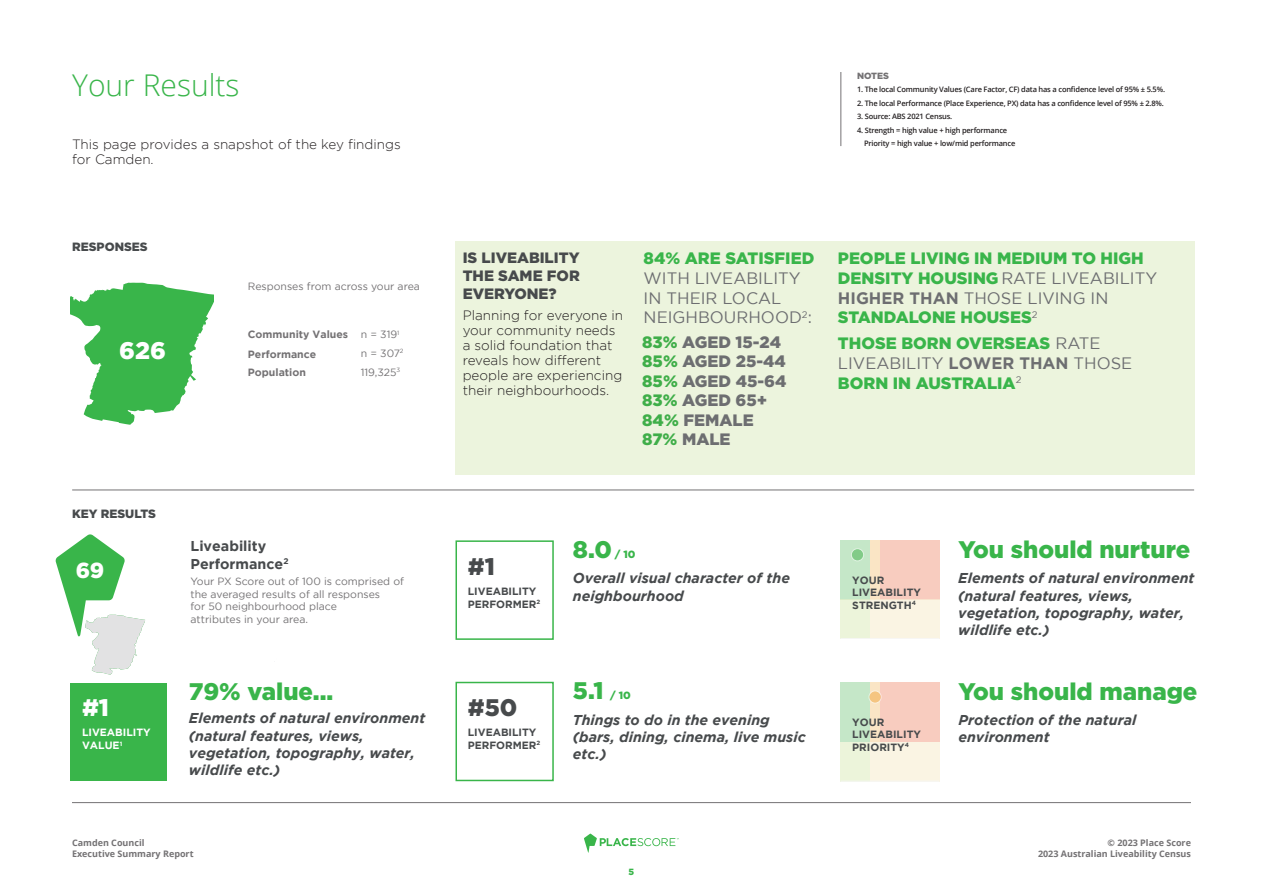
<style>
.page{position:relative;width:1263px;height:893px;background:#fff}
.page>*{position:absolute;margin:0;border:0;box-sizing:border-box;transform-origin:0 0}
.Main_Heading{font:300 30px "Open Sans";color:#39b54a}
.Text_heading_1{font:900 24px "Gotham";color:#39b54a}
.Text_heading_1-2{font:900 24px "Gotham";color:#fff}
.Text_heading_1-3{font:900 24px "Gotham";color:#474a4c}
.t1{font:900 21.75px "Gotham";color:#fff}
.Text_heading_1-4{font:900 16.5px/19.8px "Gotham";color:#39b54a}
.t2{font:900 16.5px/19.5px "Gotham";color:#6d6e71}
.Text_heading_1-5{font:16.5px/19.8px "Gotham";color:#6d6e71}
.Text_heading_1-6{font:900 15px/18px "Gotham";color:#474a4c;text-align:justify}
.Text_heading_1-7{font:italic 700 14.25px/17.1px "Gotham";color:#474a4c}
.Graph_copy{font:700 14.25px/18px "Gotham";color:#474a4c}
.Body_text{font:300 13.5px/15px "Gotham";color:#231f20}
.Graph_Heading_1{font:900 12px "Gotham";color:#474a4c}
.Body_Copy_small{font:10.5px/12.6px "Gotham";color:#747274}
.Text_heading_1-8{font:700 10.5px/12.6px "Gotham";color:#474a4c}
.Body_Copy_small-2{font:700 10.5px "Gotham";color:#747274}
.Text_heading_1-9{font:700 10.5px/12.6px "Gotham";color:#fff}
.Graph_copy-2{font:700 10.5px "Gotham";color:#747274}
.Graph_copy-3{font:10.5px "Gotham";color:#747274}
.Text_heading_1-10{font:900 10.5px "Gotham";color:#39b54a}
.t3{font:700 9px "Open Sans";color:#747274}
.Notes_Heading{font:900 9px "Gotham";color:#747274}
.t4{font:900 9px "Gotham";color:#39b54a}
.Notes_Heading-2{font:600 7.5px/13.5px "Open Sans";letter-spacing:-.025em;color:#231f20}
.s1{font-weight:900;color:#39b54a}
.s2{color:#3fae49}
.s3{font-weight:400;color:#6d6e71}
.s4{font-weight:700;color:#6d6e71}
</style>
<div class="page">
<svg style="left:70px;top:283px;width:143px;height:142px"></svg>
<svg style="left:55px;top:534px;width:90px;height:140px"></svg>
<div style="left:455px;top:241px;width:739px;height:234px;background:#ecf4dd"></div>
<svg style="left:584px;top:834px;width:95px;height:19px"></svg>
<hr style="left:72px;top:802px;width:1119px;height:1px;background:#747274">
<hr style="left:72px;top:490px;width:1122px;height:1px;background:#747274">
<div style="left:70px;top:683px;width:97px;height:98px;background:#39b54a"></div>
<div style="left:455px;top:540px;width:99px;height:100px;border:2px solid #39b54a"></div>
<div style="left:455px;top:682px;width:99px;height:99px;border:2px solid #39b54a"></div>
<div style="left:840px;top:540px;width:30px;height:59px;background:#c5e7c8"></div>
<div style="left:870px;top:540px;width:10px;height:59px;background:#fae5c5"></div>
<div style="left:880px;top:540px;width:59px;height:59px;background:#f8ccbf"></div>
<div style="left:840px;top:599px;width:30px;height:40px;background:#ecf4da"></div>
<div style="left:870px;top:599px;width:69px;height:40px;background:#faf4e3"></div>
<hr style="left:840px;top:638px;width:99px;height:1px;background:#eff0f1">
<div style="left:851px;top:549px;width:13px;height:12px;background:#82cb88;border-radius:50%"></div>
<div style="left:851px;top:548px;width:13px;height:13px;border:1px solid #fff;border-radius:50%"></div>
<div style="left:840px;top:683px;width:30px;height:59px;background:#c5e7c8"></div>
<div style="left:870px;top:683px;width:10px;height:59px;background:#fae5c5"></div>
<div style="left:880px;top:683px;width:59px;height:59px;background:#f8ccbf"></div>
<div style="left:840px;top:742px;width:30px;height:39px;background:#ecf4da"></div>
<div style="left:870px;top:742px;width:69px;height:39px;background:#faf4e3"></div>
<hr style="left:840px;top:781px;width:99px;height:1px;background:#eff0f1">
<hr style="left:840px;top:72px;width:1px;height:74px;background:#747274">
<div style="left:869px;top:691px;width:12px;height:12px;background:#f5c581;border-radius:50%"></div>
<div style="left:869px;top:691px;width:12px;height:12px;border:1px solid #fff;border-radius:50%"></div>
<p class="Main_Heading" style="left:72px;top:64px;width:169px">Your Results</p>
<p class="Body_text" style="left:72px;top:137px;width:330px">This page provides a snapshot of the key findings for Camden.</p>
<p class="Notes_Heading" style="left:857px;top:70px;width:34px">NOTES</p>
<p class="Notes_Heading-2" style="left:857px;top:82px;width:309px">1. The local Community Values (Care Factor, CF) data has a confidence level of 95% ± 5.5%.</p>
<p class="Notes_Heading-2" style="left:857px;top:96px;width:308px">2. The local Performance (Place Experience, PX) data has a confidence level of 95% ± 2.8%.</p>
<p class="Notes_Heading-2" style="left:857px;top:109px;width:97px">3. Source: ABS 2021 Census.</p>
<p class="Notes_Heading-2" style="left:864px;top:123px;width:153px;text-indent:-7px">4. Strength = high value + high performance<br>Priority = high value + low/mid performance</p>
<p class="Graph_Heading_1" style="left:72px;top:240px;width:77px">RESPONSES</p>
<p class="Text_heading_1-2" style="left:119px;top:336px;width:48px">626</p>
<p class="Graph_Heading_1" style="left:72px;top:506px;width:86px">KEY RESULTS</p>
<p class="t1" style="left:76px;top:558px;width:30px">69</p>
<p class="Body_Copy_small" style="left:248px;top:280px;width:174px">Responses from across your area</p>
<p class="Body_Copy_small-2" style="left:248px;top:328px;width:102px">Community Values</p>
<p class="Graph_copy-2" style="left:248px;top:366px;width:60px">Population</p>
<p class="Body_Copy_small-2" style="left:248px;top:348px;width:70px">Performance</p>
<p class="Body_Copy_small" style="left:361px;top:328px;width:40px">n = 319<sup>1</sup></p>
<p class="Body_Copy_small" style="left:361px;top:346px;width:44px">n = 307<sup>2</sup></p>
<p class="Graph_copy-3" style="left:361px;top:366px;width:41px">119,325<sup>3</sup></p>
<p class="Text_heading_1-6" style="left:463px;top:248px;width:119px">IS LIVEABILITY THE SAME FOR EVERYONE?</p>
<p class="Body_text" style="left:463px;top:308px;width:162px">Planning for everyone in your community needs a solid foundation that reveals how different people are experiencing their neighbourhoods.</p>
<p class="Text_heading_1-5" style="left:644px;top:248px;width:172px"><span class="s1">84% ARE SATISFIED<br></span>WITH LIVEABILITY<br>IN THEIR LOCAL<br>NEIGHBOURHOOD<sup>2</sup>:</p>
<p class="t2" style="left:642px;top:332px;width:146px"><span class="s2">83%</span> AGED 15-24<br><span class="s2">85%</span> AGED 25-44<br><span class="s2">85%</span> AGED 45-64<br><span class="s2">83%</span> AGED 65+<br><span class="s2">84%</span> FEMALE<br><span class="s2">87%</span> MALE</p>
<p class="Text_heading_1-4" style="left:838px;top:248px;width:321px">PEOPLE LIVING IN MEDIUM TO HIGH<br>DENSITY HOUSING <span class="s3">RATE LIVEABILITY<br></span><span class="s4">HIGHER THAN</span> <span class="s3">THOSE LIVING IN<br></span>STANDALONE HOUSES<sup>2</sup></p>
<p class="Text_heading_1-4" style="left:838px;top:333px;width:296px">THOSE BORN OVERSEAS <span class="s3">RATE<br>LIVEABILITY</span> <span class="s4">LOWER THAN</span> <span class="s3">THOSE<br></span>BORN IN AUSTRALIA<sup>2</sup></p>
<p class="Graph_copy" style="left:191px;top:536px;width:99px">Liveability<br>Performance<sup>2</sup></p>
<p class="Body_Copy_small" style="left:191px;top:575px;width:215px">Your PX Score out of 100 is comprised of the averaged results of all responses<br>for 50 neighbourhood place<br>attributes in your area.</p>
<p class="Text_heading_1-7" style="left:573px;top:570px;width:219px">Overall visual character of the neighbourhood</p>
<p class="Text_heading_1" style="left:573px;top:536px;width:40px">8.0</p>
<p class="Text_heading_1-10" style="left:615px;top:548px;width:22px">/ 10</p>
<p class="Text_heading_1-3" style="left:468px;top:552px;width:29px">#1</p>
<p class="Text_heading_1-8" style="left:468px;top:585px;width:74px">LIVEABILITY<br>PERFORMER<sup>2</sup></p>
<p class="Text_heading_1-8" style="left:852px;top:573px;width:70px">YOUR<br>LIVEABILITY<br>STRENGTH<sup>4</sup></p>
<p class="Text_heading_1" style="left:958px;top:535px;width:233px">You should nurture</p>
<p class="Text_heading_1-7" style="left:958px;top:570px;width:238px">Elements of natural environment (natural features, views, vegetation, topography, water, wildlife etc.)</p>
<p class="Text_heading_1-2" style="left:82px;top:694px;width:29px">#1</p>
<p class="Text_heading_1-9" style="left:82px;top:726px;width:70px">LIVEABILITY<br>VALUE<sup>1</sup></p>
<p class="Text_heading_1" style="left:189px;top:678px;width:146px">79% value...</p>
<p class="Text_heading_1-7" style="left:189px;top:710px;width:238px">Elements of natural environment (natural features, views, vegetation, topography, water, wildlife etc.)</p>
<p class="t3" style="left:72px;top:836px;width:74px">Camden Council</p>
<p class="t3" style="left:72px;top:847px;width:123px">Executive Summary Report</p>
<p class="Text_heading_1-3" style="left:468px;top:694px;width:51px">#50</p>
<p class="Text_heading_1-8" style="left:468px;top:726px;width:74px">LIVEABILITY<br>PERFORMER<sup>2</sup></p>
<p class="Text_heading_1" style="left:573px;top:677px;width:32px">5.1</p>
<p class="Text_heading_1-10" style="left:610px;top:689px;width:22px">/ 10</p>
<p class="Text_heading_1-7" style="left:573px;top:711px;width:234px">Things to do in the evening (bars, dining, cinema, live music etc.)</p>
<p class="Text_heading_1-7" style="left:958px;top:711px;width:179px">Protection of the natural environment</p>
<p class="Text_heading_1" style="left:958px;top:677px;width:240px">You should manage</p>
<p class="Text_heading_1-8" style="left:852px;top:715px;width:70px">YOUR<br>LIVEABILITY<br>PRIORITY<sup>4</sup></p>
<p class="t4" style="left:629px;top:867px;width:7px">5</p>
<p class="t3" style="left:1107px;top:836px;width:85px">© 2023 Place Score</p>
<p class="t3" style="left:1038px;top:847px;width:154px">2023 Australian Liveability Census</p>
</div>
